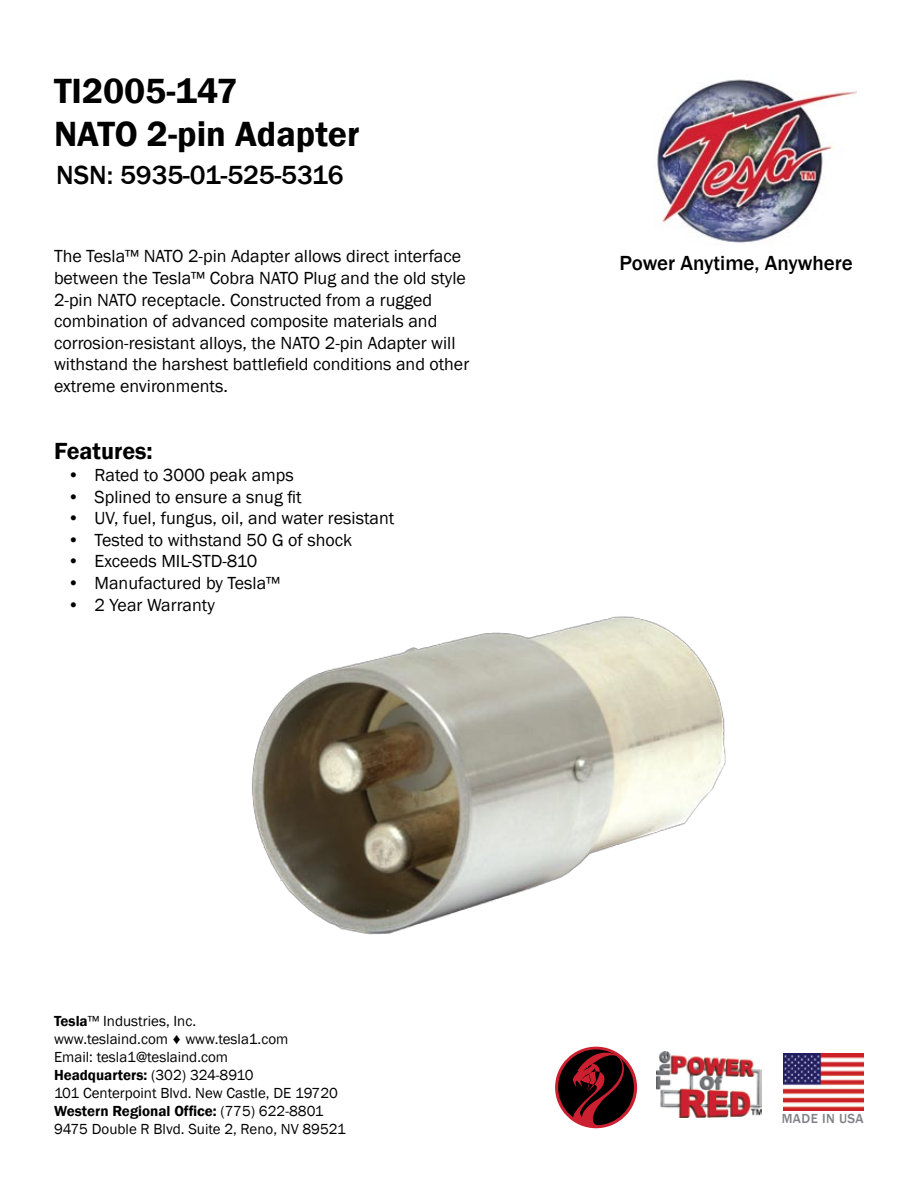
<style>
.page{position:relative;width:918px;height:1188px;background:#fff}
.page>*{position:absolute;margin:0;border:0;box-sizing:border-box;transform-origin:0 0}
.t1{font:600 36px/43.2px "Franklin Gothic";color:#000}
.t2{font:500 27px "Franklin Gothic";color:#000}
.t3{font:600 24px "Franklin Gothic";color:#000}
.t4{font:500 21px "Franklin Gothic";color:#000}
.t5{font:18px/21.6px "Franklin Gothic";color:#000}
.t6{font:15px/18px "Franklin Gothic";color:#000}
.t7{font:500 13.5px "Franklin Gothic";letter-spacing:.03em;color:#808285}
.s1{font-weight:600}
</style>
<div class="page">
<img style="left:252px;top:616px;width:474px;height:319px">
<img style="left:657px;top:79px;width:199px;height:164px">
<svg style="left:555px;top:1047px;width:82px;height:81px"></svg>
<div style="left:558px;top:1049px;width:76px;height:76px;background:#000;border-radius:50%"></div>
<svg style="left:573px;top:1052px;width:51px;height:75px"></svg>
<img style="left:657px;top:1052px;width:105px;height:66px">
<img style="left:783px;top:1054px;width:81px;height:57px">
<h1 class="t1" style="left:54px;top:70px;width:307px">TI2005-147<br>NATO 2-pin Adapter</h1>
<h2 class="t2" style="left:56px;top:159px;width:289px">NSN: 5935-01-525-5316</h2>
<p class="t5" style="left:54px;top:246px;width:417px">The Tesla™ NATO 2-pin Adapter allows direct interface between the Tesla™ Cobra NATO Plug and the old style 2-pin NATO receptacle. Constructed from a rugged combination of advanced composite materials and corrosion-resistant alloys, the NATO 2-pin Adapter will withstand the harshest battlefield conditions and other extreme environments.</p>
<h3 class="t3" style="left:54px;top:437px;width:100px">Features:</h3>
<p class="t5" style="left:68px;top:464px;width:228px">• Rated to 3000 peak amps</p>
<p class="t5" style="left:68px;top:486px;width:236px">• Splined to ensure a snug fit</p>
<p class="t5" style="left:68px;top:508px;width:328px">• UV, fuel, fungus, oil, and water resistant</p>
<p class="t5" style="left:68px;top:529px;width:286px">• Tested to withstand 50 G of shock</p>
<p class="t5" style="left:68px;top:551px;width:191px">• Exceeds MIL-STD-810</p>
<p class="t5" style="left:68px;top:572px;width:214px">• Manufactured by Tesla™</p>
<p class="t5" style="left:68px;top:594px;width:149px">• 2 Year Warranty</p>
<p class="t4" style="left:620px;top:250px;width:235px">Power Anytime, Anywhere</p>
<p class="t6" style="left:54px;top:1012px;width:293px"><span class="s1">Tesla</span>™ Industries, Inc.<br>www.teslaind.com ♦ www.tesla1.com<br>Email: tesla1@teslaind.com<br><span class="s1">Headquarters:</span> (302) 324-8910<br>101 Centerpoint Blvd. New Castle, DE 19720<br><span class="s1">Western Regional Office:</span> (775) 622-8801<br>9475 Double R Blvd. Suite 2, Reno, NV 89521</p>
<p class="t7" style="left:782px;top:1110px;width:84px">MADE IN USA</p>
</div>
